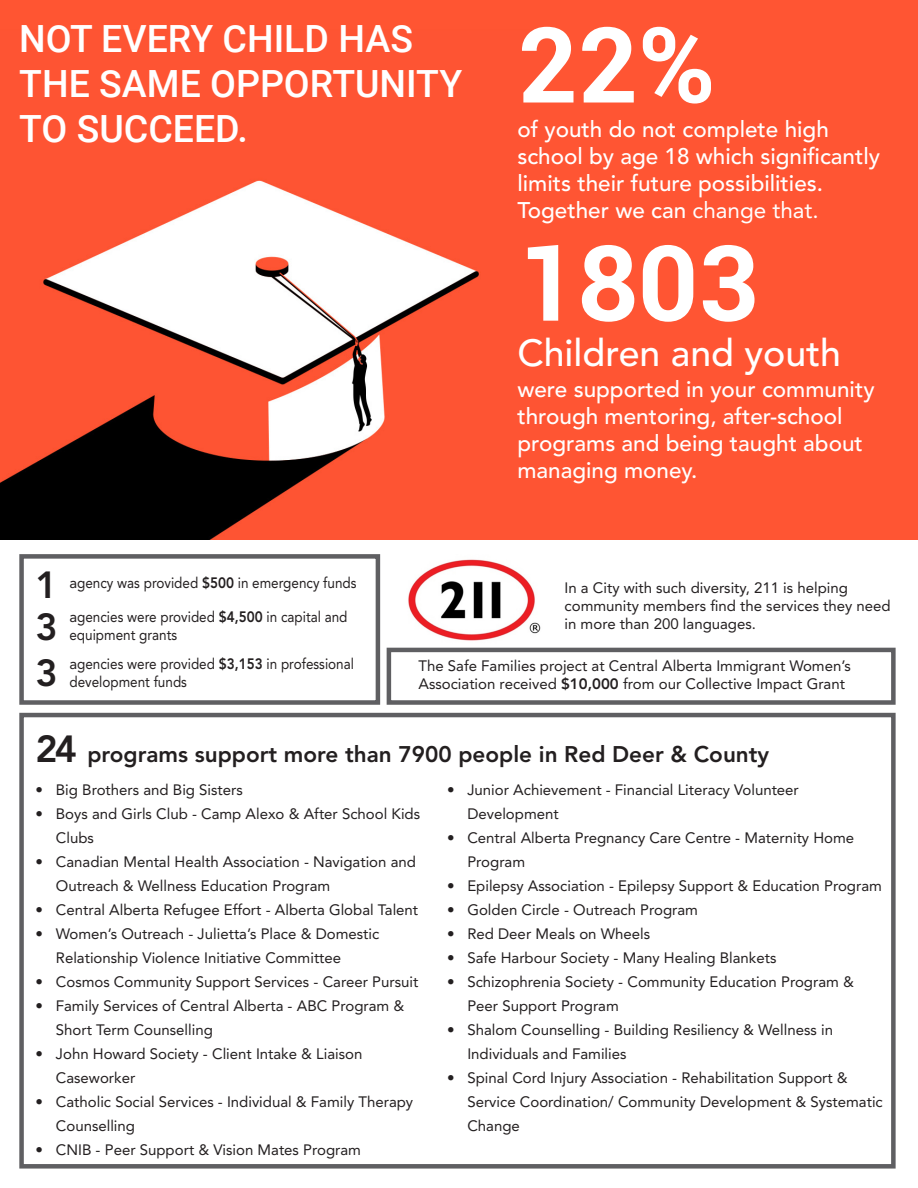
<style>
.page{position:relative;width:918px;height:1188px;background:#fff}
.page>*{position:absolute;margin:0;border:0;box-sizing:border-box;transform-origin:0 0}
.t1{font:700 105px "Roboto";color:#fff}
.t2{font:500 37.5px/45px "Roboto";color:#fff}
.t3{font:500 37.5px "Avenir LT Std";color:#fff}
.t4{font:800 37.5px "Avenir LT Std";color:#231f20}
.t5{font:500 22.5px/27px "Avenir LT Std";color:#fff}
.t6{font:800 22.5px "Avenir LT Std";color:#231f20}
.t7{font:15px/24px "Avenir LT Std";color:#231f20}
.s1{font-weight:400}
.s2{font-weight:800}
.s3{font-size:37.5px}
</style>
<div class="page">
<img style="left:401px;top:559px;width:149px;height:89px">
<img style="left:0;top:0;width:550px;height:539px">
<div style="left:550px;top:0;width:368px;height:539px;background:#f53"></div>
<div style="left:19px;top:713px;width:877px;height:456px;border:4px solid #5f5f62"></div>
<div style="left:19px;top:554px;width:361px;height:151px;border:4px solid #5f5f62"></div>
<div style="left:387px;top:648px;width:509px;height:57px;border:4px solid #5f5f62"></div>
<p class="t2" style="left:19px;top:15px;width:444px">NOT EVERY CHILD HAS<br>THE SAME OPPORTUNITY<br>TO SUCCEED.</p>
<p class="t1" style="left:517px;top:-9px;width:200px">22%</p>
<p class="t5" style="left:517px;top:116px;width:364px">of youth do not complete high school by age 18 which significantly limits their future possibilities.<br>Together we can <span class="s1">change that.</span></p>
<p class="t1" style="left:517px;top:209px;width:243px">1803</p>
<p class="t3" style="left:517px;top:331px;width:325px">Children and youth</p>
<p class="t5" style="left:517px;top:376px;width:359px">were supported in your community through mentoring, after-school programs and being taught about managing money.</p>
<p class="t4" style="left:36px;top:563px;width:24px">1</p>
<p class="t7" style="left:69px;top:571px;width:289px">agency was provided <span class="s2">$500</span> in emergency funds</p>
<p class="t4" style="left:36px;top:605px;width:24px">3</p>
<p class="t4" style="left:36px;top:651px;width:24px">3</p>
<p class="t7" style="left:69px;top:608px;width:280px;line-height:18px">agencies were provided <span class="s2">$4,500</span> in capital and equipment grants</p>
<p class="t7" style="left:69px;top:655px;width:286px;line-height:18px">agencies were provided <span class="s2">$3,153</span> in professional development funds</p>
<p class="t7" style="left:565px;top:579px;width:328px;line-height:18px">In a City with such diversity, 211 is helping community members find the services they need in more than 200 languages.</p>
<p class="t7" style="left:418px;top:657px;width:434px;line-height:18px">The Safe Families project at Central Alberta Immigrant Women’s<br>Association received <span class="s2">$10,000</span> from our Collective Impact Grant</p>
<p class="t6" style="left:36px;top:741px;width:735px"><span class="s3">24</span> programs support more than 7900 people in Red Deer &amp; County</p>
<p class="t7" style="left:36px;top:778px;width:209px">• Big Brothers and Big Sisters</p>
<p class="t7" style="left:56px;top:802px;width:366px;text-indent:-20px">• Boys and Girls Club - Camp Alexo &amp; After School Kids<br>Clubs</p>
<p class="t7" style="left:56px;top:850px;width:362px;text-indent:-20px">• Canadian Mental Health Association - Navigation and<br>Outreach &amp; Wellness Education Program</p>
<p class="t7" style="left:36px;top:898px;width:384px">• Central Alberta Refugee Effort - Alberta Global Talent</p>
<p class="t7" style="left:56px;top:922px;width:325px;text-indent:-20px">• Women’s Outreach - Julietta’s Place &amp; Domestic<br>Relationship Violence Initiative Committee</p>
<p class="t7" style="left:36px;top:970px;width:384px">• Cosmos Community Support Services - Career Pursuit</p>
<p class="t7" style="left:56px;top:994px;width:350px;text-indent:-20px">• Family Services of Central Alberta - ABC Program &amp;<br>Short Term Counselling</p>
<p class="t7" style="left:56px;top:1042px;width:308px;text-indent:-20px">• John Howard Society - Client Intake &amp; Liaison<br>Caseworker</p>
<p class="t7" style="left:56px;top:1090px;width:359px;text-indent:-20px">• Catholic Social Services - Individual &amp; Family Therapy<br>Counselling</p>
<p class="t7" style="left:36px;top:1138px;width:327px">• CNIB - Peer Support &amp; Vision Mates Program</p>
<p class="t7" style="left:467px;top:778px;width:333px;text-indent:-20px">• Junior Achievement - Financial Literacy Volunteer<br>Development</p>
<p class="t7" style="left:467px;top:826px;width:388px;text-indent:-20px">• Central Alberta Pregnancy Care Centre - Maternity Home<br>Program</p>
<p class="t7" style="left:447px;top:874px;width:436px">• Epilepsy Association - Epilepsy Support &amp; Education Program</p>
<p class="t7" style="left:447px;top:898px;width:252px">• Golden Circle - Outreach Program</p>
<p class="t7" style="left:447px;top:922px;width:205px">• Red Deer Meals on Wheels</p>
<p class="t7" style="left:447px;top:946px;width:331px">• Safe Harbour Society - Many Healing Blankets</p>
<p class="t7" style="left:467px;top:970px;width:388px;text-indent:-20px">• Schizophrenia Society - Community Education Program &amp;<br>Peer Support Program</p>
<p class="t7" style="left:467px;top:1018px;width:367px;text-indent:-20px">• Shalom Counselling - Building Resiliency &amp; Wellness in<br>Individuals and Families</p>
<p class="t7" style="left:467px;top:1066px;width:417px;text-indent:-20px">• Spinal Cord Injury Association - Rehabilitation Support &amp;<br>Service Coordination/ Community Development &amp; Systematic<br>Change</p>
</div>
